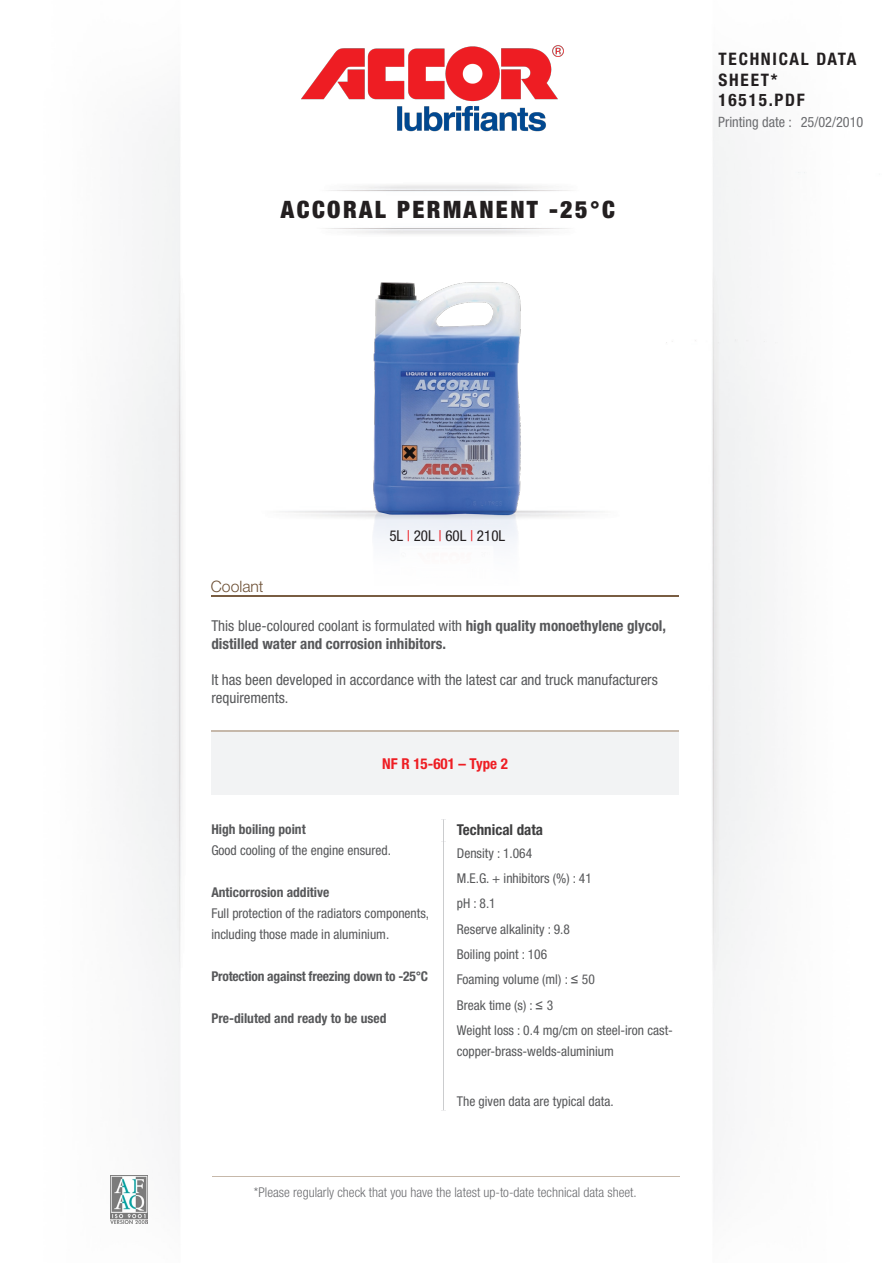
<style>
.page{position:relative;width:893px;height:1263px;background:#fff}
.page>*{position:absolute;margin:0;border:0;box-sizing:border-box;transform-origin:0 0}
.t1{font:900 condensed 24px "Helvetica Neue";letter-spacing:.1em;color:#231f20}
.t2{font:700 condensed 17.25px/20.7px "Helvetica Neue";letter-spacing:.1em;color:#231f20}
.t3{font:300 15.75px "Helvetica Neue";color:#6d5035}
.t4{font:700 condensed 15px/18px "Helvetica Neue";color:#57585a}
.t5{font:condensed 15px/18px "Helvetica Neue";color:#57585a}
.t6{font:700 condensed 15px "Helvetica Neue";color:#ee1d23}
.t7{font:condensed 15px "Helvetica Neue";color:#231f20}
.t8{font:700 condensed 15px "Helvetica Neue";color:#3e3e3f}
.t9{font:condensed 14.25px "Helvetica Neue";color:#6c6d70}
.t10{font:condensed 13.5px/25.2px "Helvetica Neue";color:#57585a}
.t11{font:700 condensed 13.5px "Helvetica Neue";color:#57585a}
.t12{font:300 condensed 13.5px "Helvetica Neue";color:#6c6d70}
.s1{color:#ee1d23}
.s2{font-weight:400}
.s3{font-family:"Arial";font-stretch:normal}
</style>
<div class="page">
<img style="left:110px;top:48px;width:695px;height:1176px">
<img style="left:301px;top:45px;width:262px;height:93px">
<img style="left:111px;top:1175px;width:37px;height:48px">
<div style="left:211px;top:731px;width:468px;height:63px;background:#f2f3f4"></div>
<div style="left:441px;top:817px;width:5px;height:295px;background:#cbccce"></div>
<svg style="left:439px;top:815px;width:9px;height:4px"></svg>
<hr style="left:439px;top:819px;width:4px;height:22px;background:#fff">
<hr style="left:444px;top:819px;width:4px;height:22px;background:#fff">
<hr style="left:439px;top:841px;width:4px;height:269px;background:#fff">
<hr style="left:444px;top:841px;width:4px;height:269px;background:#fff">
<svg style="left:439px;top:1110px;width:9px;height:4px"></svg>
<hr style="left:211px;top:730px;width:468px;height:1px;background:#c6b8aa">
<hr style="left:211px;top:595px;width:468px;height:2px;background:#795d42">
<img style="left:351px;top:283px;width:191px;height:302px">
<hr style="left:212px;top:1176px;width:468px;height:1px;background:#c6b8aa">
<h1 class="t1" style="left:281px;top:195px;width:335px">ACCORAL PERMANENT -25°C</h1>
<p class="t2" style="left:719px;top:49px;width:139px">TECHNICAL DATA<br>SHEET*</p>
<p class="t9" style="left:718px;top:113px;width:75px">Printing date :</p>
<p class="t2" style="left:719px;top:90px;width:88px">16515.PDF</p>
<p class="t9" style="left:801px;top:113px;width:64px">25/02/2010</p>
<p class="t3" style="left:211px;top:577px;width:54px">Coolant</p>
<p class="t7" style="left:389px;top:527px;width:117px">5L <span class="s1">|</span> 20L <span class="s1">|</span> 60L <span class="s1">|</span> 210L</p>
<p class="t4" style="left:211px;top:616px;width:456px"><span class="s2">This blue-coloured coolant is formulated with</span> high quality monoethylene glycol, distilled water and corrosion inhibitors.</p>
<p class="t5" style="left:211px;top:670px;width:448px">It has been developed in accordance with the latest car and truck manufacturers requirements.</p>
<p class="t6" style="left:382px;top:754px;width:127px">NF R 15-601 – Type 2</p>
<p class="t11" style="left:211px;top:821px;width:96px">High boiling point</p>
<p class="t10" style="left:211px;top:837px;width:181px">Good cooling of the engine ensured.</p>
<p class="t11" style="left:211px;top:884px;width:120px">Anticorrosion additive</p>
<p class="t10" style="left:211px;top:903px;width:219px;line-height:21px">Full protection of the radiators components, including those made in aluminium.</p>
<p class="t11" style="left:211px;top:968px;width:218px">Protection against freezing down to -25°C</p>
<p class="t11" style="left:211px;top:1010px;width:177px">Pre-diluted and ready to be used</p>
<p class="t8" style="left:457px;top:821px;width:88px">Technical data</p>
<p class="t10" style="left:457px;top:840px;width:218px">Density : 1.064<br>M.E.G. + inhibitors (%) : 41<br>pH : 8.1<br>Reserve alkalinity : 9.8<br>Boiling point : 106<br>Foaming volume (ml) : <span class="s3">≤</span> 50<br>Break time (s) : <span class="s3">≤</span> 3<br>Weight loss : 0.4 mg/cm on steel-iron cast-</p>
<p class="t10" style="left:457px;top:1038px;width:158px">copper-brass-welds-aluminium</p>
<p class="t10" style="left:457px;top:1089px;width:158px">The given data are typical data.</p>
<p class="t12" style="left:254px;top:1185px;width:384px">*Please regularly check that you have the latest up-to-date technical data sheet.</p>
</div>
